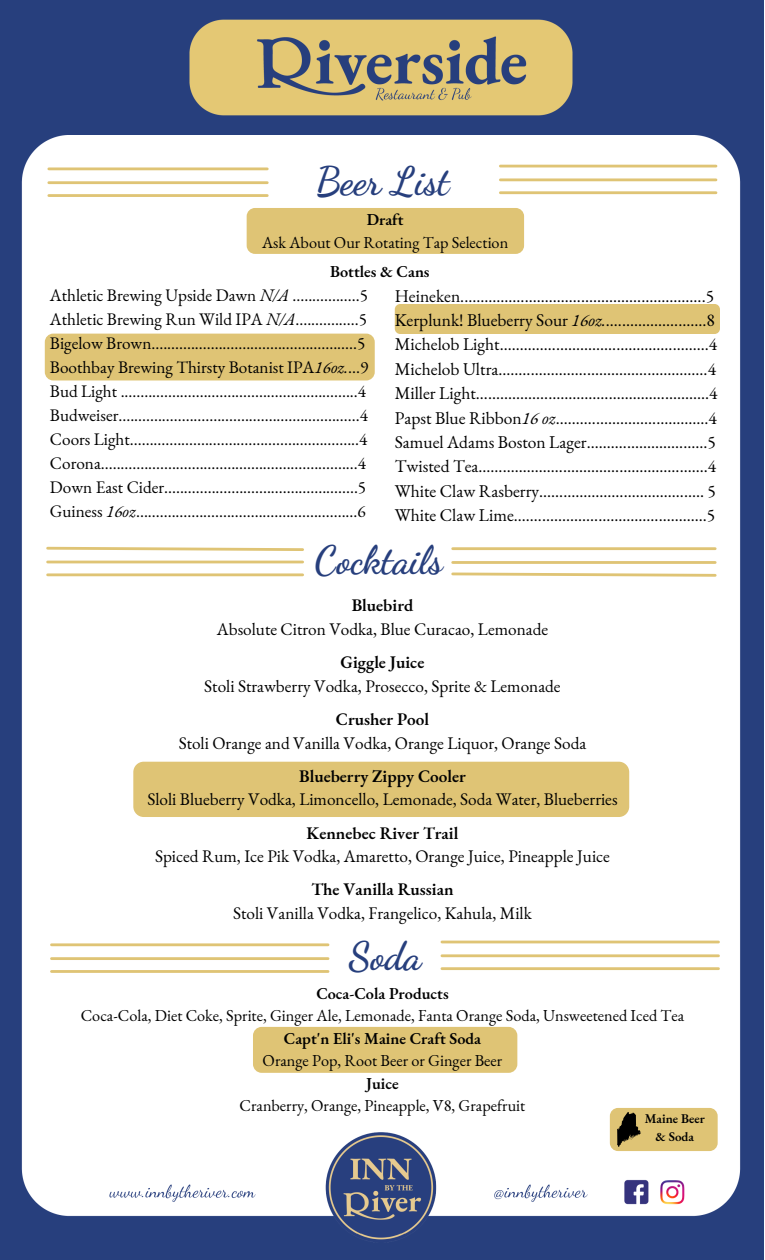
<style>
.page{position:relative;width:765px;height:1260px;background:#fff}
.page>*{position:absolute;margin:0;border:0;box-sizing:border-box;transform-origin:0 0}
.t1{font:700 38.75px "Dancing Script";color:#273f7d}
.t2{font:17.5px "EB Garamond";color:#000}
.t3{font:17.25px "EB Garamond";color:#000}
.t4{font:600 17.25px "EB Garamond";color:#000}
.t5{font:16.25px "EB Garamond";color:#000}
.t6{font:600 16.25px "EB Garamond";color:#000}
.t7{font:600 13px "EB Garamond";color:#000}
.s1{font-style:italic}
</style>
<div class="page">
<img style="left:0;top:1px;width:764px;height:1259px">
<div style="left:133px;top:762px;width:496px;height:55px;background:#dfc475;border-radius:10px"></div>
<hr style="left:51px;top:943px;width:277px;height:3px;background:#dfc475">
<hr style="left:51px;top:957px;width:277px;height:3px;background:#dfc475">
<hr style="left:51px;top:970px;width:277px;height:3px;background:#dfc475">
<hr style="left:442px;top:941px;width:277px;height:2px;background:#dfc475">
<hr style="left:442px;top:954px;width:277px;height:3px;background:#dfc475">
<hr style="left:442px;top:967px;width:277px;height:3px;background:#dfc475">
<svg style="left:45px;top:545px;width:260px;height:7px"></svg>
<hr style="left:48px;top:561px;width:255px;height:2px;background:#dfc475">
<hr style="left:48px;top:573px;width:255px;height:3px;background:#dfc475">
<hr style="left:453px;top:547px;width:262px;height:3px;background:#dfc475">
<hr style="left:453px;top:561px;width:262px;height:3px;background:#dfc475">
<svg style="left:450px;top:571px;width:268px;height:7px"></svg>
<hr style="left:49px;top:167px;width:218px;height:3px;background:#dfc475">
<hr style="left:49px;top:181px;width:218px;height:3px;background:#dfc475">
<hr style="left:49px;top:194px;width:218px;height:3px;background:#dfc475">
<hr style="left:500px;top:165px;width:216px;height:2px;background:#dfc475">
<hr style="left:500px;top:178px;width:216px;height:3px;background:#dfc475">
<hr style="left:500px;top:191px;width:216px;height:3px;background:#dfc475">
<div style="left:253px;top:1027px;width:264px;height:46px;background:#dfc475;border-radius:9px"></div>
<div style="left:45px;top:334px;width:330px;height:46px;background:#dfc475;border-radius:8px"></div>
<div style="left:395px;top:304px;width:325px;height:30px;background:#dfc475;border-radius:5px"></div>
<div style="left:247px;top:208px;width:277px;height:46px;background:#dfc475;border-radius:8px"></div>
<div style="left:610px;top:1108px;width:108px;height:43px;background:#dfc475;border-radius:8px"></div>
<img style="left:610px;top:1110px;width:31px;height:39px">
<p class="t1" style="left:316px;top:158px;width:135px">Beer List</p>
<p class="t6" style="left:367px;top:209px;width:38px">Draft</p>
<p class="t5" style="left:262px;top:232px;width:248px">Ask About Our Rotating Tap Selection</p>
<p class="t6" style="left:330px;top:261px;width:101px">Bottles &amp; Cans</p>
<p class="t3" style="left:50px;top:284px;width:320px">Athletic Brewing Upside Dawn <span class="s1">N/A</span> .................5</p>
<p class="t3" style="left:50px;top:308px;width:319px">Athletic Brewing Run Wild IPA <span class="s1">N/A</span>................5</p>
<p class="t3" style="left:50px;top:332px;width:317px">Bigelow Brown....................................................5</p>
<p class="t3" style="left:50px;top:356px;width:320px">Boothbay Brewing Thirsty Botanist IPA<span class="s1">16oz.</span>...9</p>
<p class="t3" style="left:50px;top:380px;width:318px">Bud Light ............................................................4</p>
<p class="t3" style="left:50px;top:404px;width:319px">Budweiser.............................................................4</p>
<p class="t3" style="left:50px;top:428px;width:319px">Coors Light..........................................................4</p>
<p class="t3" style="left:50px;top:452px;width:318px">Corona.................................................................4</p>
<p class="t3" style="left:50px;top:476px;width:318px">Down East Cider.................................................5</p>
<p class="t3" style="left:50px;top:500px;width:317px">Guiness <span class="s1">16oz</span>........................................................6</p>
<p class="t2" style="left:395px;top:284px;width:321px">Heineken.............................................................5</p>
<p class="t2" style="left:395px;top:308px;width:322px">Kerplunk! Blueberry Sour <span class="s1">16oz.</span>.........................8</p>
<p class="t2" style="left:395px;top:333px;width:324px">Michelob Light....................................................4</p>
<p class="t2" style="left:395px;top:357px;width:323px">Michelob Ultra....................................................4</p>
<p class="t2" style="left:395px;top:382px;width:324px">Miller Light..........................................................4</p>
<p class="t2" style="left:395px;top:406px;width:324px">Papst Blue Ribbon<span class="s1">16 oz</span>......................................4</p>
<p class="t2" style="left:395px;top:430px;width:323px">Samuel Adams Boston Lager..............................5</p>
<p class="t2" style="left:395px;top:455px;width:323px">Twisted Tea.........................................................4</p>
<p class="t2" style="left:395px;top:479px;width:323px">White Claw Rasberry......................................... 5</p>
<p class="t2" style="left:395px;top:503px;width:322px">White Claw Lime................................................5</p>
<p class="t1" style="left:315px;top:537px;width:130px">Cocktails</p>
<p class="t4" style="left:352px;top:594px;width:63px">Bluebird</p>
<p class="t3" style="left:217px;top:618px;width:333px">Absolute Citron Vodka, Blue Curacao, Lemonade</p>
<p class="t4" style="left:341px;top:651px;width:85px">Giggle Juice</p>
<p class="t3" style="left:204px;top:674px;width:358px">Stoli Strawberry Vodka, Prosecco, Sprite &amp; Lemonade</p>
<p class="t4" style="left:336px;top:708px;width:95px">Crusher Pool</p>
<p class="t3" style="left:179px;top:731px;width:409px">Stoli Orange and Vanilla Vodka, Orange Liquor, Orange Soda</p>
<p class="t4" style="left:299px;top:764px;width:168px">Blueberry Zippy Cooler</p>
<p class="t3" style="left:147px;top:788px;width:472px">Sloli Blueberry Vodka, Limoncello, Lemonade, Soda Water, Blueberries</p>
<p class="t4" style="left:307px;top:821px;width:153px">Kennebec River Trail</p>
<p class="t3" style="left:155px;top:845px;width:456px">Spiced Rum, Ice Pik Vodka, Amaretto, Orange Juice, Pineapple Juice</p>
<p class="t4" style="left:311px;top:878px;width:144px">The Vanilla Russian</p>
<p class="t3" style="left:233px;top:902px;width:300px">Stoli Vanilla Vodka, Frangelico, Kahula, Milk</p>
<p class="t1" style="left:349px;top:933px;width:74px">Soda</p>
<p class="t6" style="left:316px;top:983px;width:134px">Coca-Cola Products</p>
<p class="t5" style="left:81px;top:1005px;width:605px">Coca-Cola, Diet Coke, Sprite, Ginger Ale, Lemonade, Fanta Orange Soda, Unsweetened Iced Tea</p>
<p class="t6" style="left:284px;top:1028px;width:199px">Capt'n Eli's Maine Craft Soda</p>
<p class="t5" style="left:263px;top:1050px;width:241px">Orange Pop, Root Beer or Ginger Beer</p>
<p class="t6" style="left:366px;top:1073px;width:34px">Juice</p>
<p class="t5" style="left:240px;top:1095px;width:287px">Cranberry, Orange, Pineapple, V8, Grapefruit</p>
<p class="t7" style="left:645px;top:1110px;width:62px">Maine Beer</p>
<p class="t7" style="left:656px;top:1128px;width:40px">&amp; Soda</p>
</div>
